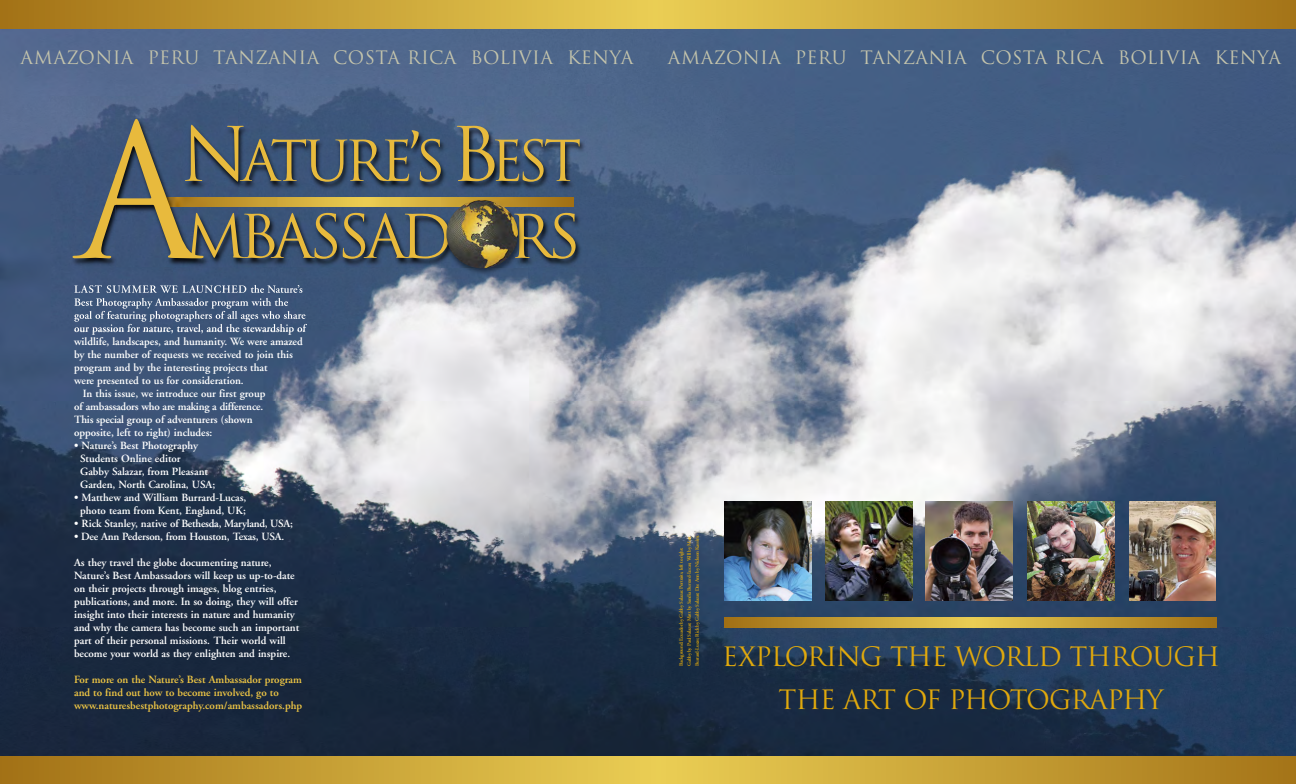
<style>
.page{position:relative;width:1296px;height:784px;background:#fff}
.page>*{position:absolute;margin:0;border:0;box-sizing:border-box;transform-origin:0 0}
.t1{font:181px "Trajan";color:#e7ba3d;scale:.95 1}
.t2{font:54.8px "Trajan";letter-spacing:-.105em;color:#e7ba3d}
.t3{font:26px/43px "Trajan";letter-spacing:-.035em;color:#e1a90c;text-align:center}
.t4{font:18px "Trajan";letter-spacing:.02em;color:#c4c4ac}
.t5{font:600 11px/13px "Adobe Garamond";color:#fff}
.t6{font:600 11px/13px "Adobe Garamond";color:#f0c744}
.t7{font:600 11px "Adobe Garamond";letter-spacing:-.02em;color:#fff}
.t8{font:600 5.2px/8px "Adobe Garamond";letter-spacing:-.04em;color:#e1a90c}
.s1{font-size:73px}
</style>
<div class="page">
<img style="left:0;top:29px;width:1296px;height:727px">
<svg style="left:0;top:756px;width:1296px;height:27px;background:#c6a035"></svg>
<img style="left:51px;top:96px;width:647px;height:234px">
<img style="left:74px;top:285px;width:57px;height:8px">
<img style="left:251px;top:285px;width:33px;height:8px">
<img style="left:74px;top:298px;width:43px;height:8px">
<img style="left:74px;top:311px;width:37px;height:10px">
<img style="left:74px;top:327px;width:36px;height:3px">
<img style="left:116px;top:85px;width:577px;height:182px">
<img style="left:527px;top:197px;width:47px;height:9px">
<img style="left:204px;top:197px;width:237px;height:9px">
<img style="left:116px;top:119px;width:88px;height:139px">
<img style="left:187px;top:213px;width:84px;height:45px">
<img style="left:271px;top:213px;width:137px;height:46px">
<img style="left:405px;top:213px;width:36px;height:45px">
<img style="left:527px;top:213px;width:49px;height:46px">
<img style="left:441px;top:197px;width:86px;height:82px">
<img style="left:441px;top:217px;width:8px;height:37px">
<img style="left:446px;top:200px;width:72px;height:68px;border-radius:50%">
<img style="left:724px;top:501px;width:87px;height:99px">
<img style="left:1028px;top:501px;width:87px;height:99px">
<img style="left:1129px;top:501px;width:87px;height:99px">
<img style="left:826px;top:501px;width:87px;height:99px">
<img style="left:926px;top:501px;width:87px;height:99px">
<svg style="left:0;top:0;width:1296px;height:29px;background:#c6a035"></svg>
<svg style="left:724px;top:616px;width:493px;height:10px;background:#b69539"></svg>
<h3 class="t4" style="left:20px;top:47px;width:615px">AMAZONIA PERU TANZANIA COSTA RICA BOLIVIA KENYA</h3>
<h3 class="t4" style="left:668px;top:47px;width:615px">AMAZONIA PERU TANZANIA COSTA RICA BOLIVIA KENYA</h3>
<h1 class="t1" style="left:77px;top:89px;width:128px">A</h1>
<h2 class="t2" style="left:180px;top:130px;width:403px"><span class="s1">N</span>ATURE<span class="s1">’</span>S <span class="s1">B</span>EST</h2>
<p class="t5" style="left:74px;top:322px;width:233px">our passion for nature, travel, and the stewardship of</p>
<p class="t5" style="left:74px;top:335px;width:230px">wildlife, landscapes, and humanity. We were amazed</p>
<p class="t5" style="left:74px;top:348px;width:220px">by the number of requests we received to join this</p>
<p class="t5" style="left:74px;top:361px;width:195px">program and by the interesting projects that</p>
<p class="t5" style="left:74px;top:374px;width:171px">were presented to us for consideration.</p>
<p class="t5" style="left:83px;top:387px;width:184px">In this issue, we introduce our first group</p>
<p class="t5" style="left:74px;top:400px;width:191px">of ambassadors who are making a difference.</p>
<p class="t5" style="left:74px;top:413px;width:180px">This special group of adventurers (shown</p>
<p class="t5" style="left:74px;top:426px;width:140px">opposite, left to right) includes:</p>
<p class="t5" style="left:80px;top:439px;width:137px;text-indent:-6px">• Nature’s Best Photography<br>Students Online editor<br>Gabby Salazar, from Pleasant<br>Garden, North Carolina, USA;</p>
<p class="t5" style="left:74px;top:491px;width:174px;text-align:center">• Matthew and William Burrard-Lucas, photo team from Kent, England, UK;</p>
<p class="t7" style="left:74px;top:519px;width:221px">• Rick Stanley, native of Bethesda, Maryland, USA;</p>
<p class="t5" style="left:74px;top:531px;width:212px">• Dee Ann Pederson, from Houston, Texas, USA.</p>
<p class="t5" style="left:74px;top:557px;width:227px">As they travel the globe documenting nature, Nature’s Best Ambassadors will keep us up-to-date on their projects through images, blog entries, publications, and more. In so doing, they will offer insight into their interests in nature and humanity and why the camera has become such an important part of their personal missions. Their world will become your world as they enlighten and inspire.</p>
<p class="t6" style="left:74px;top:674px;width:230px">For more on the Nature’s Best Ambassador program and to find out how to become involved, go to www.naturesbestphotography.com/ambassadors.php</p>
<p class="t8" style="left:678px;top:665px;width:133px;rotate:-90deg">Background: Ecuador by Gabby Salazar. Portraits, left to right:<br>Gabby by Paul Salazar; Matt by Sandia Burrard-Lucas; Will by Matt<br>Burrard-Lucas; Rick by Gabby Salazar; Dee Ann by Nickson Kassim.</p>
<h3 class="t3" style="left:722px;top:635px;width:499px">EXPLORING THE WORLD THROUGH<br>THE ART OF PHOTOGRAPHY</h3>
</div>
